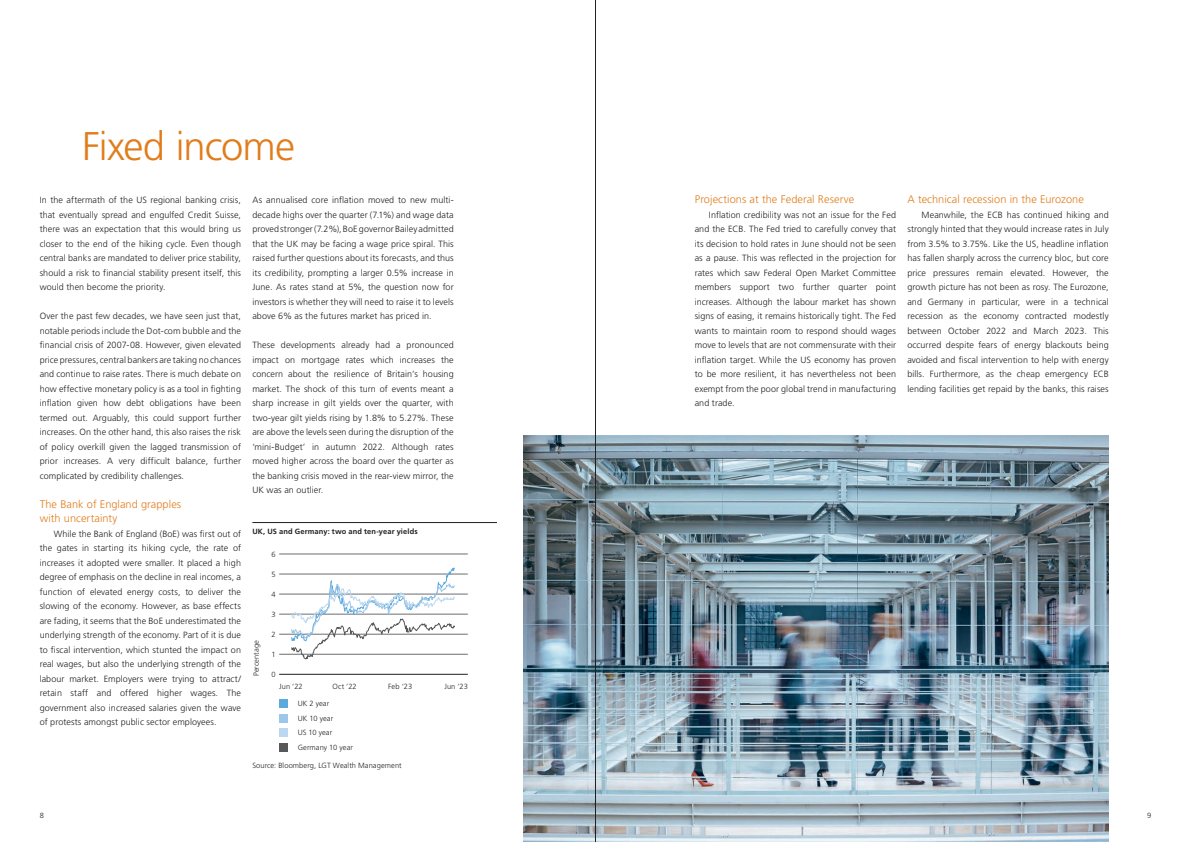
<style>
.page{position:relative;width:1191px;height:842px;background:#fff}
.page>*{position:absolute;margin:0;border:0;box-sizing:border-box;transform-origin:0 0}
.Heading_Brochure_1__Frutiger_light_40_47{font:300 40px "Frutiger LT Std";letter-spacing:-.025em;color:#e17c1b}
.Subhead_1___Frutiger_light_11_14_5{font:300 11px/14.5px "Frutiger LT Std";letter-spacing:.005em;color:#e17c1b}
.Body___Frutiger_light_9_14_5_ident{font:300 9px/14.5px "Frutiger LT Std";letter-spacing:.01em;color:#231f20;text-align:justify}
.t1{font:300 7.5px/14.5px "Frutiger LT Pro";letter-spacing:.01em;color:#231f20}
.t2{font:700 7.5px "Frutiger LT Pro";letter-spacing:.015em;color:#231f20}
.t3{font:300 7.5px "Frutiger LT Std";color:#231f20}
</style>
<div class="page">
<img style="left:523px;top:435px;width:585px;height:407px">
<hr style="left:279px;top:614px;width:189px;height:1px;background:#6c6d70">
<hr style="left:279px;top:554px;width:189px;height:1px;background:#6c6d70">
<hr style="left:279px;top:674px;width:189px;height:1px;background:#231f20">
<hr style="left:252px;top:522px;width:244px;height:1px;background:#231f20">
<hr style="left:279px;top:574px;width:189px;height:1px;background:#6c6d70">
<hr style="left:279px;top:594px;width:189px;height:1px;background:#6c6d70">
<hr style="left:279px;top:634px;width:189px;height:1px;background:#6c6d70">
<hr style="left:279px;top:654px;width:189px;height:1px;background:#6c6d70">
<div style="left:279px;top:700px;width:9px;height:8px;background:#5aaade"></div>
<div style="left:279px;top:714px;width:9px;height:9px;background:#9dc6e9"></div>
<div style="left:279px;top:729px;width:9px;height:8px;background:#bcd7f0"></div>
<div style="left:279px;top:743px;width:9px;height:9px;background:#57585a"></div>
<svg style="left:290px;top:567px;width:166px;height:93px"></svg>
<hr style="left:595px;top:0;width:1px;height:842px;background:#231f20">
<p class="Heading_Brochure_1__Frutiger_light_40_47" style="left:82px;top:123px;width:214px">Fixed income</p>
<p class="Body___Frutiger_light_9_14_5_ident" style="left:40px;top:193px;width:203px">In the aftermath of the US regional banking crisis, that eventually spread and engulfed Credit Suisse, there was an expectation that this would bring us closer to the end of the hiking cycle. Even though central banks are mandated to deliver price stability, should a risk to financial stability present itself, this would then become the priority.</p>
<p class="Body___Frutiger_light_9_14_5_ident" style="left:40px;top:309px;width:203px">Over the past few decades, we have seen just that, notable periods include the Dot-com bubble and the financial crisis of 2007-08. However, given elevated price pressures, central bankers are taking no chances and continue to raise rates. There is much debate on how effective monetary policy is as a tool in fighting inflation given how debt obligations have been termed out. Arguably, this could support further increases. On the other hand, this also raises the risk of policy overkill given the lagged transmission of prior increases. A very difficult balance, further complicated by credibility challenges.</p>
<p class="Subhead_1___Frutiger_light_11_14_5" style="left:40px;top:497px;width:143px">The Bank of England grapples with uncertainty</p>
<p class="Body___Frutiger_light_9_14_5_ident" style="left:40px;top:526px;width:203px;text-indent:14px">While the Bank of England (BoE) was first out of the gates in starting its hiking cycle, the rate of increases it adopted were smaller. It placed a high degree of emphasis on the decline in real incomes, a function of elevated energy costs, to deliver the slowing of the economy. However, as base effects are fading, it seems that the BoE underestimated the underlying strength of the economy. Part of it is due to fiscal intervention, which stunted the impact on real wages, but also the underlying strength of the labour market. Employers were trying to attract/ retain staff and offered higher wages. The government also increased salaries given the wave of protests amongst public sector employees.</p>
<p class="Body___Frutiger_light_9_14_5_ident" style="left:252px;top:193px;width:203px">As annualised core inflation moved to new multi&shy;decade highs over the quarter (7.1%) and wage data proved stronger (7.2%), BoE governor Bailey admitted that the UK may be facing a wage price spiral. This raised further questions about its forecasts, and thus its credibility, prompting a larger 0.5% increase in June. As rates stand at 5%, the question now for investors is whether they will need to raise it to levels above 6% as the futures market has priced in.</p>
<p class="Body___Frutiger_light_9_14_5_ident" style="left:252px;top:338px;width:203px">These developments already had a pronounced impact on mortgage rates which increases the concern about the resilience of Britain’s housing market. The shock of this turn of events meant a sharp increase in gilt yields over the quarter, with two-year gilt yields rising by 1.8% to 5.27%. These are above the levels seen during the disruption of the ‘mini-Budget’ in autumn 2022. Although rates moved higher across the board over the quarter as the banking crisis moved in the rear-view mirror, the UK was an outlier.</p>
<p class="t2" style="left:252px;top:527px;width:167px">UK, US and Germany: two and ten-year yields</p>
<p class="t1" style="left:249px;top:676px;width:38px;rotate:-90deg">Percentage</p>
<p class="t1" style="left:271px;top:547px;width:6px">6</p>
<p class="t1" style="left:271px;top:567px;width:6px">5</p>
<p class="t1" style="left:271px;top:587px;width:6px">4</p>
<p class="t1" style="left:271px;top:607px;width:6px">3</p>
<p class="t1" style="left:271px;top:627px;width:6px">2</p>
<p class="t1" style="left:271px;top:647px;width:6px">1</p>
<p class="t1" style="left:271px;top:667px;width:6px">0</p>
<p class="t1" style="left:332px;top:679px;width:26px">Oct ‘22</p>
<p class="t1" style="left:388px;top:679px;width:26px">Feb ‘23</p>
<p class="t1" style="left:279px;top:679px;width:25px">Jun ‘22</p>
<p class="t1" style="left:444px;top:679px;width:25px">Jun ‘23</p>
<p class="t1" style="left:298px;top:696px;width:57px">UK 2 year<br>UK 10 year<br>US 10 year<br>Germany 10 year</p>
<p class="t1" style="left:252px;top:758px;width:151px">Source: Bloomberg, LGT Wealth Management</p>
<p class="Subhead_1___Frutiger_light_11_14_5" style="left:694px;top:192px;width:161px">Projections at the Federal Reserve</p>
<p class="Body___Frutiger_light_9_14_5_ident" style="left:694px;top:207px;width:203px;text-indent:14px">Inflation credibility was not an issue for the Fed and the ECB. The Fed tried to carefully convey that its decision to hold rates in June should not be seen as a pause. This was reflected in the projection for rates which saw Federal Open Market Committee members support two further quarter point increases. Although the labour market has shown signs of easing, it remains historically tight. The Fed wants to maintain room to respond should wages move to levels that are not commensurate with their inflation target. While the US economy has proven to be more resilient, it has nevertheless not been exempt from the poor global trend in manufacturing and trade.</p>
<p class="Subhead_1___Frutiger_light_11_14_5" style="left:907px;top:192px;width:178px">A technical recession in the Eurozone</p>
<p class="Body___Frutiger_light_9_14_5_ident" style="left:907px;top:207px;width:203px;text-indent:14px">Meanwhile, the ECB has continued hiking and strongly hinted that they would increase rates in July from 3.5% to 3.75%. Like the US, headline inflation has fallen sharply across the currency bloc, but core price pressures remain elevated. However, the growth picture has not been as rosy. The Eurozone, and Germany in particular, were in a technical recession as the economy contracted modestly between October 2022 and March 2023. This occurred despite fears of energy blackouts being avoided and fiscal intervention to help with energy bills. Furthermore, as the cheap emergency ECB lending facilities get repaid by the banks, this raises</p>
<p class="t3" style="left:40px;top:811px;width:6px">8</p>
<p class="t3" style="left:1147px;top:811px;width:6px">9</p>
</div>
